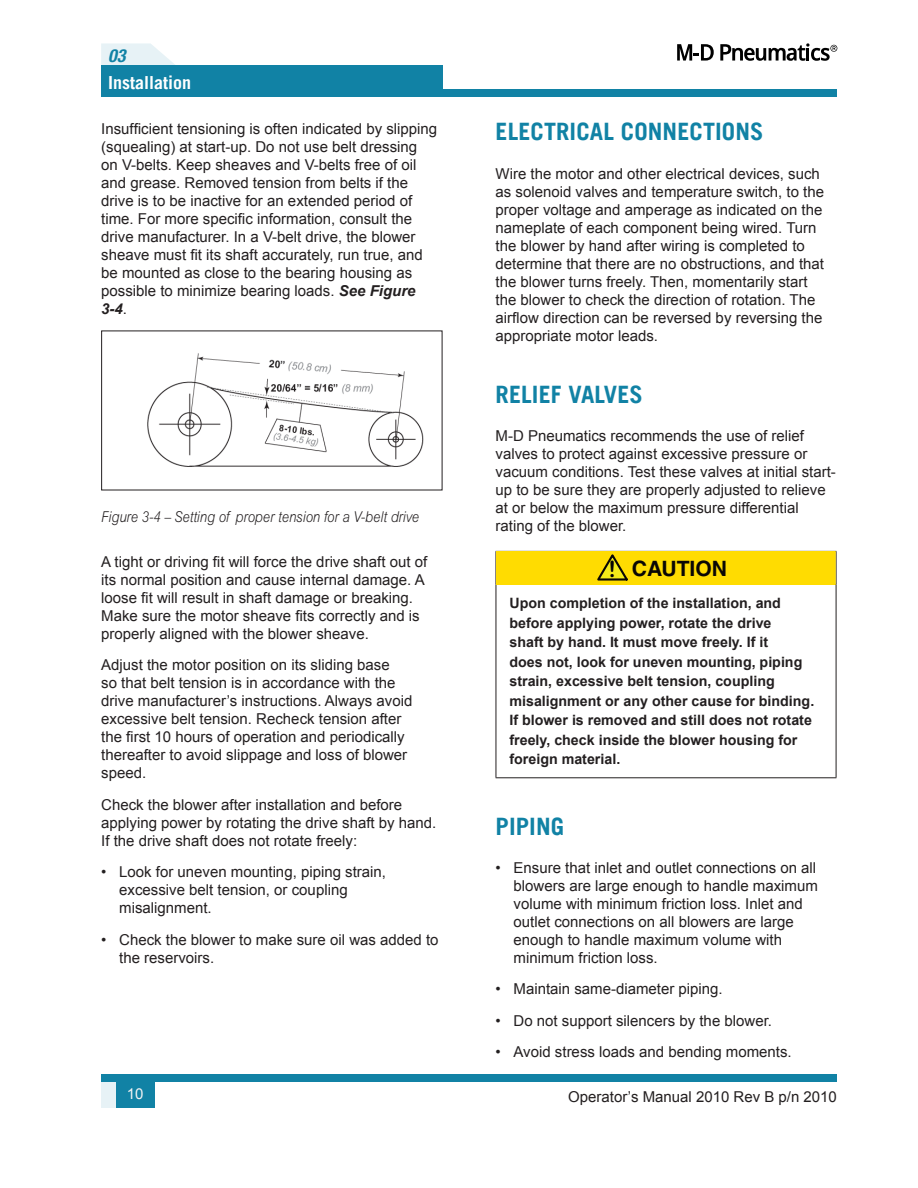
<style>
.page{position:relative;width:918px;height:1188px;background:#fff}
.page>*{position:absolute;margin:0;border:0;box-sizing:border-box;transform-origin:0 0}
.Heading_1{font:700 24px "Trade Gothic LT";letter-spacing:.005em;color:#1182a5}
.t1{font:700 21.15px "Helvetica";color:#0a0705}
.t2{font:700 18px "Trade Gothic LT";color:#fff}
.t3{font:italic 700 condensed 18px "Helvetica Neue LT Std";color:#1182a5}
.Body{font:15px/18px "Arial";color:#231f20}
.t4{font:italic 300 15px "Arial MT Std";color:#231f20;scale:.87 1}
.t5{font:15px "Arial";color:#f3f3f3}
.Warning_Text{font:700 14.25px/19.5px "Arial";color:#231f20}
.s1{font-weight:700;font-style:italic}
.s2{font-family:"Arial Rounded MT Bold";font-weight:400;font-size:22.65px;color:#050504}
</style>
<div class="page">
<div style="left:101px;top:90px;width:736px;height:7px;background:#1182a5"></div>
<div style="left:101px;top:1075px;width:736px;height:7px;background:#1182a5"></div>
<div style="left:116px;top:1080px;width:38px;height:28px;background:#1182a5"></div>
<svg style="left:101px;top:1082px;width:15px;height:26px"></svg>
<svg style="left:677px;top:44px;width:37px;height:17px"></svg>
<svg style="left:720px;top:43px;width:117px;height:18px"></svg>
<svg style="left:101px;top:43px;width:74px;height:22px"></svg>
<div style="left:101px;top:65px;width:342px;height:27px;background:#1182a5"></div>
<img style="left:147px;top:353px;width:277px;height:114px">
<hr style="left:836px;top:552px;width:1px;height:32px;background:#231f20">
<hr style="left:496px;top:584px;width:340px;height:1px;background:#231f20">
<hr style="left:496px;top:585px;width:1px;height:192px;background:#231f20">
<hr style="left:836px;top:585px;width:1px;height:192px;background:#231f20">
<hr style="left:496px;top:777px;width:340px;height:1px;background:#231f20">
<div style="left:496px;top:551px;width:340px;height:33px;background:#ffdc01"></div>
<p class="t3" style="left:108px;top:45px;width:19px">03</p>
<p class="t2" style="left:108px;top:72px;width:85px">Installation</p>
<p class="Body" style="left:101px;top:120px;width:337px">Insufficient tensioning is often indicated by slipping (squealing) at start-up. Do not use belt dressing on V-belts. Keep sheaves and V-belts free of oil and grease. Removed tension from belts if the drive is to be inactive for an extended period of time. For more specific information, consult the drive manufacturer. In a V-belt drive, the blower sheave must fit its shaft accurately, run true, and be mounted as close to the bearing housing as possible to minimize bearing loads. <span class="s1">See Figure 3-4</span>.</p>
<p class="t4" style="left:101px;top:508px;width:367px">Figure 3-4 – Setting of proper tension for a V-belt drive</p>
<p class="Body" style="left:101px;top:553px;width:327px">A tight or driving fit will force the drive shaft out of its normal position and cause internal damage. A loose fit will result in shaft damage or breaking.<br>Make sure the motor sheave fits correctly and is properly aligned with the blower sheave.</p>
<p class="Body" style="left:101px;top:656px;width:313px">Adjust the motor position on its sliding base<br>so that belt tension is in accordance with the drive manufacturer’s instructions. Always avoid excessive belt tension. Recheck tension after the first 10 hours of operation and periodically thereafter to avoid slippage and loss of blower speed.</p>
<p class="Body" style="left:101px;top:796px;width:337px">Check the blower after installation and before applying power by rotating the drive shaft by hand.<br>If the drive shaft does not rotate freely:</p>
<p class="Body" style="left:119px;top:863px;width:268px;text-indent:-18px">• Look for uneven mounting, piping strain, excessive belt tension, or coupling misalignment.</p>
<p class="Body" style="left:119px;top:931px;width:321px;text-indent:-18px">• Check the blower to make sure oil was added to the reservoirs.</p>
<p class="t5" style="left:127px;top:1084px;width:18px">10</p>
<p class="Heading_1" style="left:496px;top:117px;width:269px">ELECTRICAL CONNECTIONS</p>
<p class="Body" style="left:496px;top:165px;width:330px">Wire the motor and other electrical devices, such as solenoid valves and temperature switch, to the proper voltage and amperage as indicated on the nameplate of each component being wired. Turn the blower by hand after wiring is completed to determine that there are no obstructions, and that the blower turns freely. Then, momentarily start the blower to check the direction of rotation. The airflow direction can be reversed by reversing the appropriate motor leads.</p>
<p class="Heading_1" style="left:496px;top:380px;width:149px">RELIEF VALVES</p>
<p class="Body" style="left:496px;top:427px;width:342px">M-D Pneumatics recommends the use of relief valves to protect against excessive pressure or vacuum conditions. Test these valves at initial start&shy;up to be sure they are properly adjusted to relieve at or below the maximum pressure differential rating of the blower.</p>
<p class="t1" style="left:609px;top:556px;width:120px"><span class="s2">!</span> CAUTION</p>
<p class="Warning_Text" style="left:509px;top:594px;width:306px">Upon completion of the installation, and before applying power, rotate the drive<br>shaft by hand. It must move freely. If it<br>does not, look for uneven mounting, piping strain, excessive belt tension, coupling misalignment or any other cause for binding.<br>If blower is removed and still does not rotate freely, check inside the blower housing for foreign material.</p>
<p class="Heading_1" style="left:496px;top:811px;width:70px">PIPING</p>
<p class="Body" style="left:514px;top:859px;width:306px;text-indent:-18px">• Ensure that inlet and outlet connections on all blowers are large enough to handle maximum volume with minimum friction loss. Inlet and outlet connections on all blowers are large enough to handle maximum volume with minimum friction loss.</p>
<p class="Body" style="left:496px;top:980px;width:229px">• Maintain same-diameter piping.</p>
<p class="Body" style="left:496px;top:1012px;width:278px">• Do not support silencers by the blower.</p>
<p class="Body" style="left:496px;top:1043px;width:298px">• Avoid stress loads and bending moments.</p>
<p class="Body" style="left:568px;top:1088px;width:270px">Operator’s Manual 2010 Rev B p/n 2010</p>
</div>
